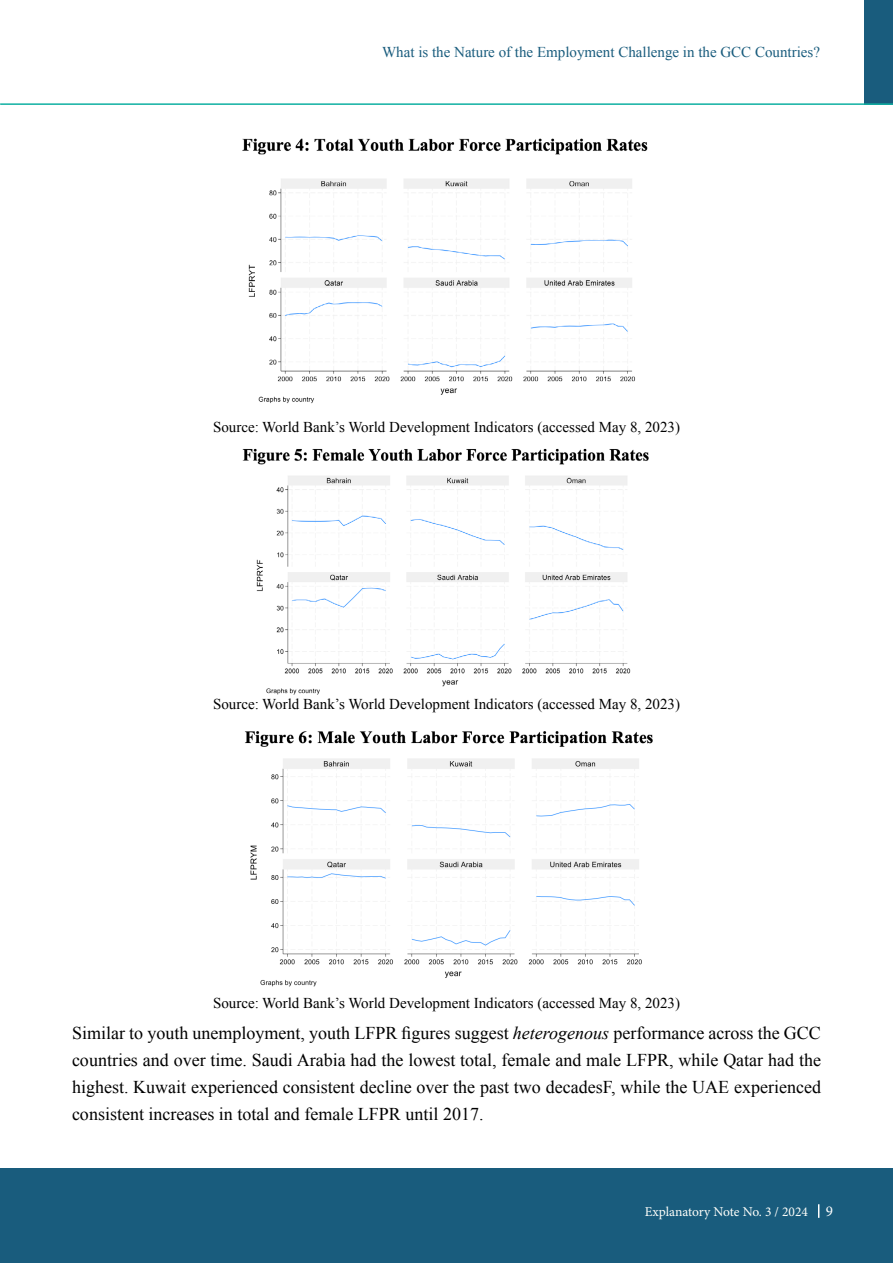
<style>
.page{position:relative;width:893px;height:1263px;background:#fff}
.page>*{position:absolute;margin:0;border:0;box-sizing:border-box;transform-origin:0 0}
.t1{font:18px/27px "Times New Roman";color:#000;text-align:justify}
.t2{font:15px "Times New Roman";color:#000}
.t3{font:15px "Times New Roman";color:#195c7d}
.t4{font:13.5px "Minion Pro";letter-spacing:-.005em;color:#fffffb}
.s1{font-style:italic}
.s2{font-size:15px;color:#fff}
</style>
<div class="page">
<div style="left:865px;top:0;width:28px;height:104px;background:#195c7d"></div>
<hr style="left:0;top:103px;width:893px;height:2px;background:#0fb0a2">
<div style="left:0;top:1168px;width:892px;height:95px;background:#195c7d"></div>
<svg style="left:818px;top:1204px;width:1px;height:14px"></svg>
<img style="left:242px;top:138px;width:406px;height:266px">
<img style="left:242px;top:448px;width:407px;height:247px">
<img style="left:245px;top:731px;width:408px;height:256px">
<p class="t3" style="left:382px;top:42px;width:439px">What is the Nature of the Employment Challenge in the GCC Countries?</p>
<p class="t2" style="left:213px;top:417px;width:468px">Source: World Bank’s World Development Indicators (accessed May 8, 2023)</p>
<p class="t2" style="left:213px;top:694px;width:468px">Source: World Bank’s World Development Indicators (accessed May 8, 2023)</p>
<p class="t2" style="left:213px;top:992px;width:468px">Source: World Bank’s World Development Indicators (accessed May 8, 2023)</p>
<p class="t1" style="left:72px;top:1019px;width:750px">Similar to youth unemployment, youth LFPR figures suggest <span class="s1">heterogenous</span> performance across the GCC countries and over time. Saudi Arabia had the lowest total, female and male LFPR, while Qatar had the highest. Kuwait experienced consistent decline over the past two decadesF, while the UAE experienced consistent increases in total and female LFPR until 2017.</p>
<p class="t4" style="left:645px;top:1203px;width:190px">Explanatory Note No. 3 / 2024 <span class="s2">9</span></p>
</div>
